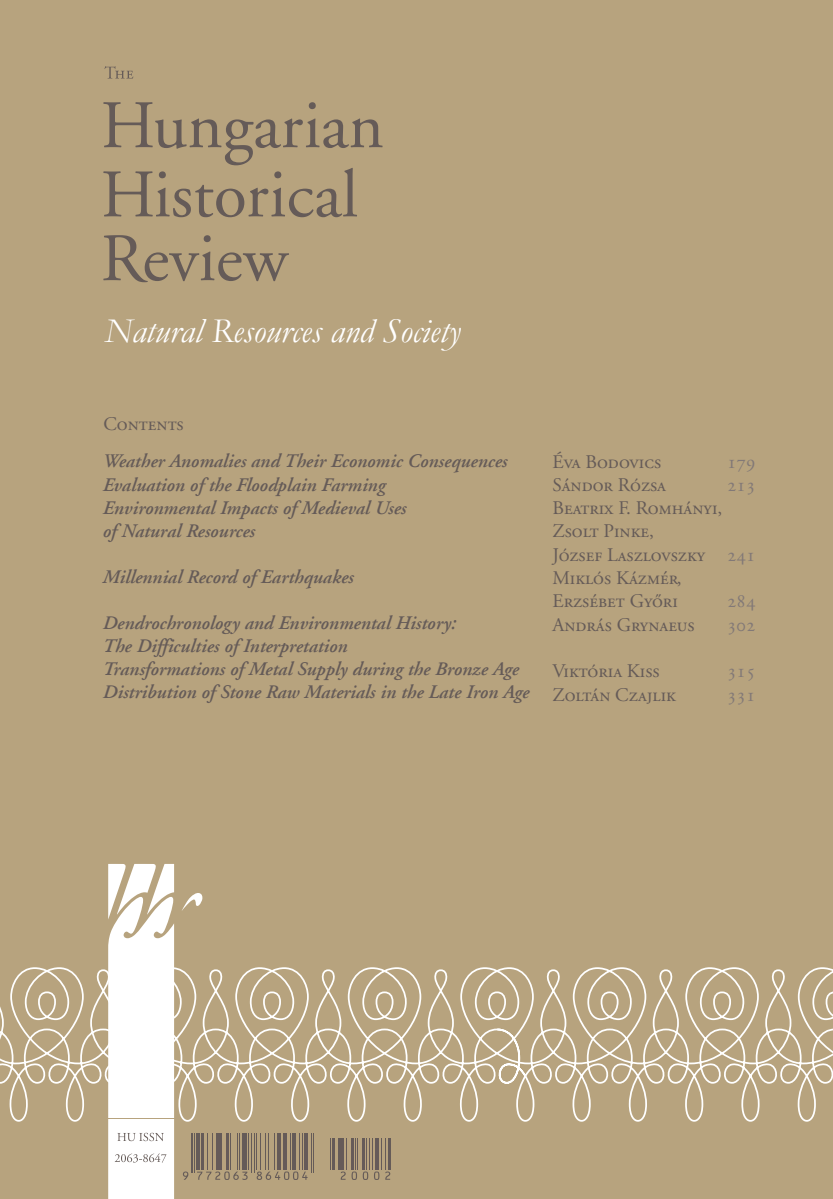
<style>
.page{position:relative;width:833px;height:1199px;background:#b7a37e}
.page>*{position:absolute;margin:0;border:0;box-sizing:border-box;transform-origin:0 0}
.alcim{font:italic 35px "Garamond";color:#fff}
.Tartalom{font:italic 600 19.25px/23.1px "Adobe Garamond LT";color:#655b58}
.szerzők{font:19.25px/23.3px "Adobe Garamond Pro";color:#655b58}
.szerzők-2{font:19.25px "Adobe Garamond Pro";color:#827977}
.Tartalom-2{font:19.25px "Adobe Garamond Regular SC";color:#655b58}
.s1{color:#827977}
</style>
<div class="page">
<svg style="left:0;top:966px;width:833px;height:156px"></svg>
<svg style="left:103px;top:102px;width:280px;height:115px"></svg>
<svg style="left:103px;top:235px;width:186px;height:47px"></svg>
<svg style="left:105px;top:66px;width:28px;height:13px"></svg>
<svg style="left:182px;top:893px;width:21px;height:18px"></svg>
<hr style="left:108px;top:1118px;width:67px;height:1px;background:#b7a37e">
<svg style="left:108px;top:864px;width:66px;height:335px;background:#f8f6f3"></svg>
<hr style="left:191px;top:1133px;width:1px;height:40px;background:#655b58">
<hr style="left:194px;top:1133px;width:1px;height:40px;background:#655b58">
<hr style="left:196px;top:1133px;width:4px;height:36px;background:#655b58">
<hr style="left:202px;top:1133px;width:2px;height:36px;background:#655b58">
<hr style="left:207px;top:1133px;width:1px;height:36px;background:#655b58">
<hr style="left:212px;top:1133px;width:1px;height:36px;background:#655b58">
<hr style="left:216px;top:1133px;width:2px;height:36px;background:#655b58">
<hr style="left:220px;top:1133px;width:2px;height:36px;background:#655b58">
<hr style="left:226px;top:1133px;width:3px;height:36px;background:#655b58">
<hr style="left:230px;top:1133px;width:1px;height:36px;background:#655b58">
<hr style="left:237px;top:1133px;width:1px;height:36px;background:#655b58">
<hr style="left:239px;top:1133px;width:1px;height:36px;background:#655b58">
<div style="left:242px;top:1133px;width:5px;height:36px;background:#655b58"></div>
<hr style="left:248px;top:1133px;width:1px;height:36px;background:#655b58">
<hr style="left:251px;top:1133px;width:1px;height:40px;background:#655b58">
<hr style="left:254px;top:1133px;width:1px;height:40px;background:#655b58">
<hr style="left:256px;top:1133px;width:1px;height:36px;background:#655b58">
<hr style="left:260px;top:1133px;width:1px;height:36px;background:#655b58">
<hr style="left:265px;top:1133px;width:1px;height:36px;background:#655b58">
<hr style="left:268px;top:1133px;width:1px;height:36px;background:#655b58">
<hr style="left:274px;top:1133px;width:1px;height:36px;background:#655b58">
<hr style="left:277px;top:1133px;width:3px;height:36px;background:#655b58">
<hr style="left:283px;top:1133px;width:4px;height:36px;background:#655b58">
<hr style="left:290px;top:1133px;width:1px;height:36px;background:#655b58">
<hr style="left:292px;top:1133px;width:4px;height:36px;background:#655b58">
<hr style="left:299px;top:1133px;width:1px;height:36px;background:#655b58">
<hr style="left:302px;top:1133px;width:1px;height:36px;background:#655b58">
<hr style="left:304px;top:1133px;width:4px;height:36px;background:#655b58">
<hr style="left:311px;top:1133px;width:1px;height:40px;background:#655b58">
<hr style="left:313px;top:1133px;width:1px;height:40px;background:#655b58">
<hr style="left:330px;top:1138px;width:1px;height:31px;background:#655b58">
<hr style="left:333px;top:1138px;width:2px;height:31px;background:#655b58">
<hr style="left:338px;top:1138px;width:2px;height:31px;background:#655b58">
<hr style="left:342px;top:1138px;width:2px;height:31px;background:#655b58">
<hr style="left:346px;top:1138px;width:1px;height:31px;background:#655b58">
<hr style="left:351px;top:1138px;width:2px;height:31px;background:#655b58">
<hr style="left:355px;top:1138px;width:1px;height:31px;background:#655b58">
<hr style="left:357px;top:1138px;width:1px;height:31px;background:#655b58">
<hr style="left:363px;top:1138px;width:2px;height:31px;background:#655b58">
<hr style="left:366px;top:1138px;width:1px;height:31px;background:#655b58">
<hr style="left:369px;top:1138px;width:1px;height:31px;background:#655b58">
<hr style="left:372px;top:1138px;width:1px;height:31px;background:#655b58">
<hr style="left:376px;top:1138px;width:3px;height:31px;background:#655b58">
<hr style="left:381px;top:1138px;width:1px;height:31px;background:#655b58">
<hr style="left:385px;top:1138px;width:1px;height:31px;background:#655b58">
<hr style="left:389px;top:1138px;width:2px;height:31px;background:#655b58">
<svg style="left:183px;top:1171px;width:5px;height:9px"></svg>
<svg style="left:197px;top:1171px;width:51px;height:9px"></svg>
<svg style="left:257px;top:1171px;width:51px;height:9px"></svg>
<svg style="left:385px;top:1171px;width:5px;height:9px"></svg>
<svg style="left:374px;top:1171px;width:5px;height:9px"></svg>
<svg style="left:363px;top:1171px;width:5px;height:9px"></svg>
<svg style="left:352px;top:1171px;width:5px;height:9px"></svg>
<svg style="left:341px;top:1171px;width:5px;height:9px"></svg>
<p class="alcim" style="left:105px;top:307px;width:357px">Natural Resources and Society</p>
<p class="Tartalom-2" style="left:103px;top:414px;width:82px">Contents</p>
<p class="Tartalom" style="left:103px;top:450px;width:406px">Weather Anomalies and Their Economic Consequences</p>
<p class="Tartalom" style="left:103px;top:473px;width:284px">Evaluation of the Floodplain Farming</p>
<p class="Tartalom" style="left:103px;top:496px;width:305px">Environmental Impacts of Medieval Uses</p>
<p class="Tartalom" style="left:103px;top:520px;width:154px">of Natural Resources</p>
<p class="Tartalom" style="left:103px;top:566px;width:252px">Millennial Record of Earthquakes</p>
<p class="Tartalom" style="left:103px;top:612px;width:355px">Dendrochronology and Environmental History:<br>The Difficulties of Interpretation</p>
<p class="Tartalom" style="left:103px;top:658px;width:418px">Transformations of Metal Supply during the Bronze Age</p>
<p class="Tartalom" style="left:103px;top:681px;width:428px">Distribution of Stone Raw Materials in the Late Iron Age</p>
<p class="szerzők" style="left:552px;top:450px;width:110px">Éva Bodovics</p>
<p class="szerzők-2" style="left:727px;top:450px;width:30px">179</p>
<p class="szerzők" style="left:552px;top:474px;width:115px">Sándor Rózsa</p>
<p class="szerzők-2" style="left:727px;top:473px;width:30px">213</p>
<p class="szerzők" style="left:552px;top:497px;width:171px">Beatrix F. Romhányi,</p>
<p class="szerzők" style="left:552px;top:520px;width:103px">Zsolt Pinke,</p>
<p class="szerzők" style="left:552px;top:544px;width:205px">József Laszlovszky <span class="s1">241</span></p>
<p class="szerzők" style="left:552px;top:567px;width:131px">Miklós Kázmér,<br>Erzsébet Győri</p>
<p class="szerzők-2" style="left:727px;top:590px;width:30px">284</p>
<p class="szerzők" style="left:552px;top:614px;width:144px">András Grynaeus</p>
<p class="szerzők-2" style="left:727px;top:613px;width:30px">302</p>
<p class="szerzők" style="left:552px;top:660px;width:109px">Viktória Kiss</p>
<p class="szerzők-2" style="left:727px;top:660px;width:30px">315</p>
<p class="szerzők" style="left:552px;top:684px;width:125px">Zoltán Czajlik</p>
<p class="szerzők-2" style="left:727px;top:683px;width:30px">331</p>
</div>
